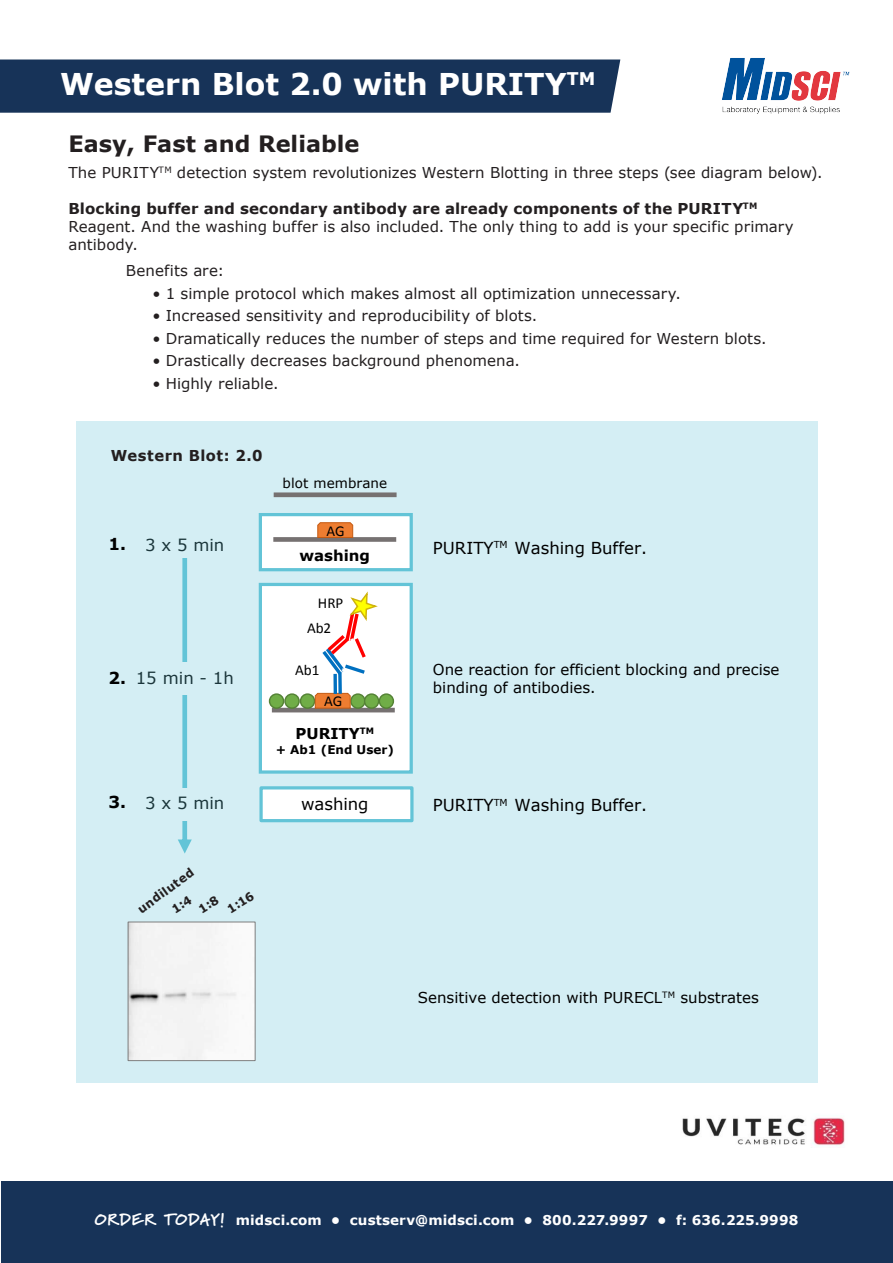
<style>
.page{position:relative;width:893px;height:1263px;background:#fff}
.page>*{position:absolute;margin:0;border:0;box-sizing:border-box;transform-origin:0 0}
.t1{font:700 30px "Verdana";color:#fff}
.t2{font:700 22.5px "Verdana";color:#231f20}
.t3{font:16.5px "Verdana";color:#000}
.t4{font:700 16.5px "Verdana";color:#000}
.t5{font:15.15px/24.6px "Calibri";letter-spacing:-.005em;color:#000}
.t6{font:15px/18px "Verdana";letter-spacing:.005em;color:#231f20}
.t7{font:15px/18px "Verdana";color:#000}
.t8{font:700 15px "Verdana";letter-spacing:.03em;color:#231f20}
.t9{font:700 15px "Verdana";color:#000}
.t10{font:700 13.5px "Verdana";letter-spacing:.01em;color:#fff}
.t11{font:13.5px "Verdana";letter-spacing:.01em;color:#000}
.t12{font:700 12px "Verdana";color:#000}
.t13{font:700 12px "Verdana";color:#231f20}
.s1{font-weight:700}
.s2{font-family:"Marydale";font-weight:900;font-size:16.5px}
</style>
<div class="page">
<div style="left:1px;top:1182px;width:891px;height:81px;background:#173358"></div>
<div style="left:0;top:60px;width:620px;height:53px;background:#173358"></div>
<img style="left:722px;top:58px;width:128px;height:56px">
<div style="left:76px;top:421px;width:741px;height:661px;background:#d4eef4"></div>
<div style="left:261px;top:788px;width:151px;height:32px;background:#fff"></div>
<div style="left:259px;top:786px;width:155px;height:36px;border:3px solid #63c4d7"></div>
<div style="left:259px;top:513px;width:154px;height:58px;background:#fff;border:3px solid #63c4d7"></div>
<div style="left:273px;top:537px;width:123px;height:5px;background:#767171"></div>
<svg style="left:317px;top:522px;width:36px;height:16px"></svg>
<div style="left:259px;top:583px;width:154px;height:191px;background:#fff;border:3px solid #63c4d7"></div>
<hr style="left:272px;top:708px;width:123px;height:4px;background:#767171">
<div style="left:270px;top:694px;width:14px;height:14px;background:#70ad47;border-radius:50%"></div>
<div style="left:269px;top:693px;width:15px;height:16px;border:1px solid #548235;border-radius:50%"></div>
<div style="left:300px;top:694px;width:15px;height:14px;background:#70ad47;border-radius:50%"></div>
<div style="left:300px;top:693px;width:15px;height:16px;border:1px solid #548235;border-radius:50%"></div>
<div style="left:285px;top:694px;width:14px;height:14px;background:#70ad47;border-radius:50%"></div>
<div style="left:284px;top:693px;width:16px;height:16px;border:1px solid #548235;border-radius:50%"></div>
<div style="left:351px;top:694px;width:14px;height:14px;background:#70ad47;border-radius:50%"></div>
<div style="left:350px;top:693px;width:16px;height:16px;border:1px solid #548235;border-radius:50%"></div>
<div style="left:379px;top:694px;width:14px;height:14px;background:#70ad47;border-radius:50%"></div>
<div style="left:379px;top:693px;width:15px;height:16px;border:1px solid #548235;border-radius:50%"></div>
<div style="left:365px;top:694px;width:14px;height:14px;background:#70ad47;border-radius:50%"></div>
<div style="left:364px;top:693px;width:15px;height:16px;border:1px solid #548235;border-radius:50%"></div>
<svg style="left:315px;top:692px;width:36px;height:17px"></svg>
<svg style="left:338px;top:679px;width:4px;height:15px"></svg>
<svg style="left:333px;top:679px;width:4px;height:15px"></svg>
<img style="left:339px;top:679px;width:3px;height:7px">
<svg style="left:322px;top:591px;width:56px;height:88px"></svg>
<div style="left:130px;top:924px;width:123px;height:135px;background:#f5f5f5"></div>
<div style="left:128px;top:922px;width:127px;height:139px;border:1px solid #7f7f7f"></div>
<div style="left:274px;top:492px;width:123px;height:5px;background:#767171"></div>
<img style="left:682px;top:1117px;width:163px;height:31px">
<h1 class="t1" style="left:60px;top:65px;width:537px">Western Blot 2.0 with PURITY<sup>TM</sup></h1>
<h2 class="t2" style="left:68px;top:129px;width:292px">Easy, Fast and Reliable</h2>
<p class="t6" style="left:68px;top:164px;width:756px">The PURITY<sup>TM</sup> detection system revolutionizes Western Blotting in three steps (see diagram below).</p>
<p class="t6" style="left:68px;top:200px;width:727px"><span class="s1">Blocking buffer and secondary antibody are already components of the PURITY</span><sup>TM<br></sup>Reagent. And the washing buffer is also included. The only thing to add is your specific primary antibody.</p>
<p class="t6" style="left:126px;top:262px;width:100px">Benefits are:</p>
<p class="t6" style="left:152px;top:284px;width:530px">• 1 simple protocol which makes almost all optimization unnecessary.</p>
<p class="t6" style="left:152px;top:307px;width:386px">• Increased sensitivity and reproducibility of blots.</p>
<p class="t6" style="left:152px;top:329px;width:616px">• Dramatically reduces the number of steps and time required for Western blots.</p>
<p class="t6" style="left:152px;top:352px;width:369px">• Drastically decreases background phenomena.</p>
<p class="t6" style="left:152px;top:374px;width:128px">• Highly reliable.</p>
<p class="t8" style="left:111px;top:445px;width:153px">Western Blot: 2.0</p>
<p class="t11" style="left:283px;top:475px;width:106px">blot membrane</p>
<p class="t4" style="left:109px;top:534px;width:19px">1.</p>
<p class="t3" style="left:145px;top:534px;width:81px">3 x 5 min</p>
<p class="t4" style="left:109px;top:667px;width:19px">2.</p>
<p class="t3" style="left:136px;top:668px;width:100px">15 min - 1h</p>
<p class="t5" style="left:326px;top:518px;width:20px">AG</p>
<p class="t9" style="left:300px;top:546px;width:72px">washing</p>
<p class="t5" style="left:307px;top:590px;width:38px;text-indent:11px">HRP<br>Ab2</p>
<p class="t5" style="left:295px;top:657px;width:26px">Ab1</p>
<p class="t5" style="left:324px;top:688px;width:20px">AG</p>
<p class="t9" style="left:295px;top:724px;width:80px">PURITY<sup>TM</sup></p>
<p class="t12" style="left:276px;top:742px;width:120px">+ Ab1 (End User)</p>
<p class="t4" style="left:109px;top:791px;width:19px">3.</p>
<p class="t3" style="left:145px;top:792px;width:81px">3 x 5 min</p>
<p class="t3" style="left:301px;top:794px;width:69px">washing</p>
<p class="t13" style="left:134px;top:904px;width:68px;rotate:-36deg">undiluted</p>
<p class="t13" style="left:224px;top:903px;width:30px;rotate:-32deg">1:16</p>
<p class="t3" style="left:433px;top:537px;width:216px">PURITY<sup>TM</sup> Washing Buffer.</p>
<p class="t7" style="left:433px;top:660px;width:348px">One reaction for efficient blocking and precise binding of antibodies.</p>
<p class="t3" style="left:433px;top:795px;width:216px">PURITY<sup>TM</sup> Washing Buffer.</p>
<p class="t7" style="left:418px;top:989px;width:342px">Sensitive detection with PURECL<sup>TM</sup> substrates</p>
<p class="t10" style="left:95px;top:1211px;width:705px"><span class="s2">ORDER TODAY!</span> midsci.com • custserv@midsci.com • 800.227.9997 • f: 636.225.9998</p>
</div>
